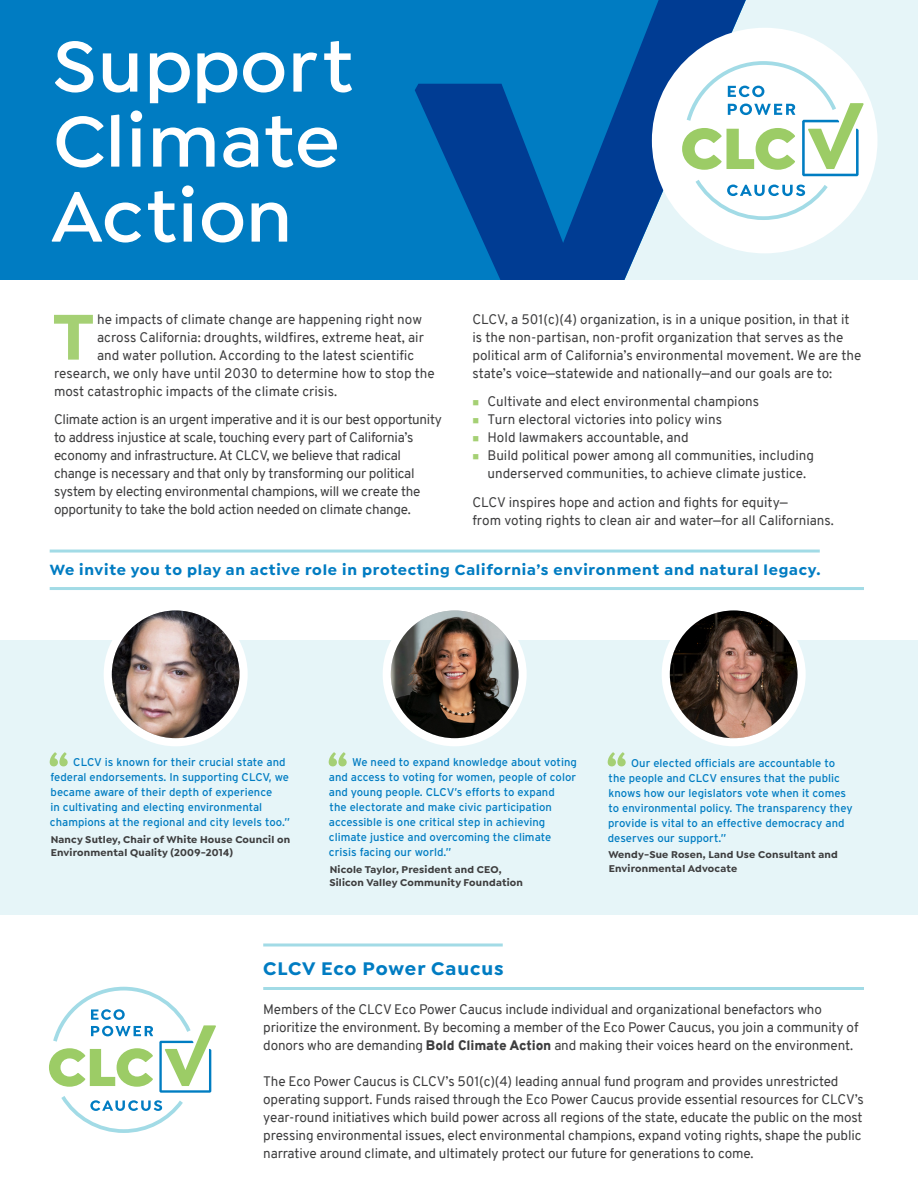
<style>
.page{position:relative;width:918px;height:1188px;background:#fff}
.page>*{position:absolute;margin:0;border:0;box-sizing:border-box;transform-origin:0 0}
.t1{font:600 76.35px/75px "Isidora Sans";letter-spacing:.015em;color:#fff}
.Body{font:700 68.85px "Isidora Sans";color:#a5d074}
.t2{font:700 19.5px "Isidora Sans";letter-spacing:.045em;color:#007cc2}
.t3{font:700 15.75px "Isidora Sans";letter-spacing:.05em;color:#007cc2}
.Body-2{font:13.5px/18px "Overpass";letter-spacing:-.01em;color:#3e3e3f}
.t4{font:11.25px/15px "Interstate";color:#007cc2}
.Intro{font:700 10.5px/13.5px "Isidora Sans";letter-spacing:.02em;color:#3e3e3f}
.s1{font-weight:900}
</style>
<div class="page">
<div style="left:0;top:0;width:415px;height:280px;background:#007cc2"></div>
<div style="left:786px;top:0;width:132px;height:280px;background:#e6f5f8"></div>
<svg style="left:415px;top:0;width:371px;height:280px;background:#186db3"></svg>
<div style="left:652px;top:28px;width:226px;height:225px;background:#fff;border-radius:50%"></div>
<svg style="left:682px;top:59px;width:182px;height:163px"></svg>
<hr style="left:50px;top:550px;width:770px;height:3px;background:#a2dbe6">
<hr style="left:50px;top:587px;width:814px;height:3px;background:#a2dbe6">
<div style="left:0;top:640px;width:918px;height:275px;background:#e6f5f8"></div>
<hr style="left:263px;top:944px;width:240px;height:2px;background:#a2dbe6">
<hr style="left:263px;top:987px;width:601px;height:3px;background:#a2dbe6">
<svg style="left:49px;top:986px;width:167px;height:147px"></svg>
<svg style="left:50px;top:752px;width:18px;height:14px"></svg>
<div style="left:104px;top:602px;width:144px;height:144px;background:#fff;border-radius:50%"></div>
<img style="left:112px;top:610px;width:128px;height:128px;border-radius:64px">
<div style="left:662px;top:602px;width:144px;height:144px;background:#fff;border-radius:50%"></div>
<img style="left:670px;top:610px;width:128px;height:128px;border-radius:64px">
<svg style="left:329px;top:752px;width:18px;height:14px"></svg>
<div style="left:383px;top:602px;width:144px;height:144px;background:#fff;border-radius:50%"></div>
<img style="left:391px;top:610px;width:128px;height:128px;border-radius:64px">
<svg style="left:608px;top:752px;width:18px;height:14px"></svg>
<h1 class="t1" style="left:51px;top:29px;width:303px">Support<br>Climate<br>Action</h1>
<p class="Body-2" style="left:472px;top:310px;width:390px">CLCV, a 501(c)(4) organization, is in a unique position, in that it is the non-partisan, non-profit organization that serves as the political arm of California’s environmental movement. We are the state’s voice—statewide and nationally—and our goals are to:</p>
<p class="Body-2" style="left:488px;top:393px;width:273px">Cultivate and elect environmental champions</p>
<p class="Body-2" style="left:488px;top:411px;width:236px">Turn electoral victories into policy wins</p>
<p class="Body-2" style="left:488px;top:429px;width:203px">Hold lawmakers accountable, and</p>
<p class="Body-2" style="left:488px;top:447px;width:328px">Build political power among all communities, including underserved communities, to achieve climate justice.</p>
<p class="Body-2" style="left:472px;top:493px;width:363px">CLCV inspires hope and action and fights for equity—<br>from voting rights to clean air and water—for all Californians.</p>
<h3 class="t3" style="left:50px;top:560px;width:773px">We invite you to play an active role in protecting California’s environment and natural legacy.</h3>
<p class="Body" style="left:53px;top:294px;width:42px">T</p>
<p class="Body-2" style="left:97px;top:310px;width:326px">he impacts of climate change are happening right now</p>
<p class="Body-2" style="left:97px;top:328px;width:328px">across California: droughts, wildfires, extreme heat, air</p>
<p class="Body-2" style="left:97px;top:346px;width:319px">and water pollution. According to the latest scientific</p>
<p class="Body-2" style="left:54px;top:364px;width:382px">research, we only have until 2030 to determine how to stop the</p>
<p class="Body-2" style="left:54px;top:382px;width:285px">most catastrophic impacts of the climate crisis.</p>
<p class="Body-2" style="left:54px;top:411px;width:389px">Climate action is an urgent imperative and it is our best opportunity to address injustice at scale, touching every part of California’s economy and infrastructure. At CLCV, we believe that radical change is necessary and that only by transforming our political system by electing environmental champions, will we create the opportunity to take the bold action needed on climate change.</p>
<p class="t4" style="left:50px;top:755px;width:242px;text-indent:23px">CLCV is known for their crucial state and federal endorsements. In supporting CLCV, we became aware of their depth of experience<br>in cultivating and electing environmental champions at the regional and city levels too.”</p>
<p class="Intro" style="left:51px;top:833px;width:241px">Nancy Sutley, Chair of White House Council on<br>Environmental Quality (2009-2014)</p>
<p class="t4" style="left:329px;top:755px;width:249px;text-indent:23px">We need to expand knowledge about voting and access to voting for women, people of color and young people. CLCV’s efforts to expand<br>the electorate and make civic participation accessible is one critical step in achieving climate justice and overcoming the climate crisis facing our world.”</p>
<p class="Intro" style="left:329px;top:863px;width:195px">Nicole Taylor, President and CEO,<br>Silicon Valley Community Foundation</p>
<p class="t4" style="left:608px;top:755px;width:246px;text-indent:23px">Our elected officials are accountable to the people and CLCV ensures that the public knows how our legislators vote when it comes to environmental policy. The transparency they provide is vital to an effective democracy and deserves our support.”</p>
<p class="Intro" style="left:608px;top:848px;width:231px">Wendy-Sue Rosen, Land Use Consultant and<br>Environmental Advocate</p>
<h3 class="t2" style="left:263px;top:957px;width:242px">CLCV Eco Power Caucus</h3>
<p class="Body-2" style="left:263px;top:1000px;width:597px">Members of the CLCV Eco Power Caucus include individual and organizational benefactors who prioritize the environment. By becoming a member of the Eco Power Caucus, you join a community of donors who are demanding <span class="s1">Bold Climate Action</span> and making their voices heard on the environment.</p>
<p class="Body-2" style="left:263px;top:1072px;width:602px">The Eco Power Caucus is CLCV’s 501(c)(4) leading annual fund program and provides unrestricted operating support. Funds raised through the Eco Power Caucus provide essential resources for CLCV’s year-round initiatives which build power across all regions of the state, educate the public on the most pressing environmental issues, elect environmental champions, expand voting rights, shape the public narrative around climate, and ultimately protect our future for generations to come.</p>
</div>
